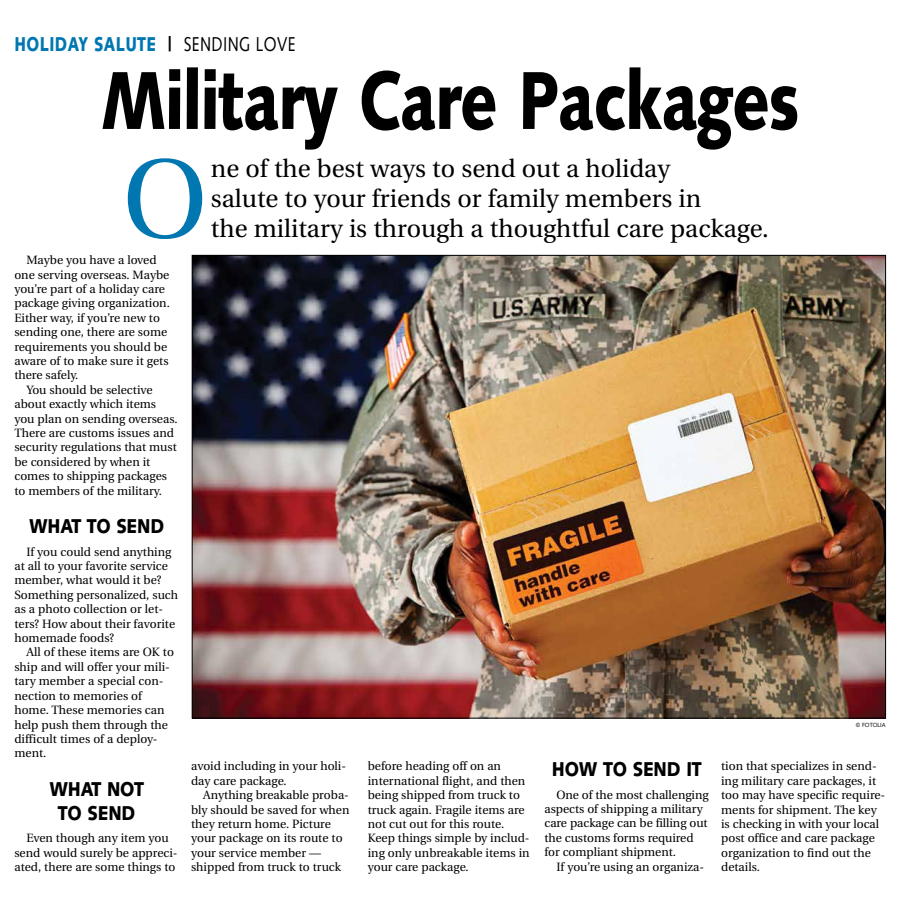
<style>
.page{position:relative;width:900px;height:908px;background:#fff}
.page>*{position:absolute;margin:0;border:0;box-sizing:border-box;transform-origin:0 0}
.t1{font:111.7px "Utopia";color:#0077b1}
.t2{font:900 82px "Syntax";letter-spacing:-.015em;color:#000;scale:.77 1}
.t3{font:25px/30px "Utopia";color:#000}
.t4{font:900 20px/24px "Syntax";letter-spacing:-.015em;color:#000;text-align:center;scale:.86 1}
.t5{font:900 20px "Syntax";letter-spacing:.025em;color:#0077b1;scale:.77 1}
.t6{font:12px/14.4px "Utopia";color:#000}
.t7{font:6px "Syntax";letter-spacing:-.01em;color:#000;scale:.95 1}
.s1{color:#000}
.s2{font-weight:400;color:#000}
</style>
<div class="page">
<img style="left:194px;top:257px;width:690px;height:459px">
<h3 class="t5" style="left:14px;top:32px;width:367px">HOLIDAY SALUTE <span class="s1">|</span> <span class="s2">SENDING LOVE</span></h3>
<h2 class="t2" style="left:101px;top:52px;width:909px">Military Care Packages</h2>
<h1 class="t1" style="left:122px;top:138px;width:87px">O</h1>
<h3 class="t3" style="left:211px;top:154px;width:559px">ne of the best ways to send out a holiday<br>salute to your friends or family members in<br>the military is through a thoughtful care package.</h3>
<p class="t6" style="left:14px;top:253px;width:157px;text-indent:12px">Maybe you have a loved one serving overseas. Maybe you’re part of a holiday care package giving organization.<br>Either way, if you’re new to sending one, there are some requirements you should be aware of to make sure it gets there safely.</p>
<p class="t6" style="left:14px;top:382px;width:165px;text-indent:12px">You should be selective about exactly which items you plan on sending overseas.<br>There are customs issues and security regulations that must be considered by when it comes to shipping packages to members of the military.</p>
<h3 class="t4" style="left:29px;top:514px;width:159px">WHAT TO SEND</h3>
<p class="t6" style="left:14px;top:544px;width:165px;text-indent:12px">If you could send anything at all to your favorite service member, what would it be?<br>Something personalized, such as a photo collection or let&shy;ters? How about their favorite homemade foods?</p>
<p class="t6" style="left:14px;top:645px;width:161px;text-indent:12px">All of these items are OK to ship and will offer your mili&shy;tary member a special con&shy;nection to memories of home. These memories can help push them through the difficult times of a deploy&shy;ment.</p>
<h3 class="t4" style="left:49px;top:776px;width:112px">WHAT NOT<br>TO SEND</h3>
<p class="t6" style="left:14px;top:830px;width:165px;text-align:center">Even though any item you send would surely be appreci&shy;ated, there are some things to</p>
<p class="t7" style="left:856px;top:721px;width:33px">© FOTOLIA</p>
<p class="t6" style="left:191px;top:759px;width:157px">avoid including in your holi&shy;day care package.</p>
<p class="t6" style="left:191px;top:787px;width:160px;text-indent:12px">Anything breakable proba&shy;bly should be saved for when they return home. Picture your package on its route to your service member — shipped from truck to truck</p>
<p class="t6" style="left:368px;top:759px;width:163px">before heading off on an international flight, and then being shipped from truck to truck again. Fragile items are not cut out for this route.<br>Keep things simple by includ&shy;ing only unbreakable items in your care package.</p>
<h3 class="t4" style="left:552px;top:757px;width:176px">HOW TO SEND IT</h3>
<p class="t6" style="left:721px;top:759px;width:166px">tion that specializes in send&shy;ing military care packages, it too may have specific require&shy;ments for shipment. The key is checking in with your local post office and care package organization to find out the details.</p>
<p class="t6" style="left:544px;top:787px;width:166px;text-indent:12px">One of the most challenging aspects of shipping a military care package can be filling out the customs forms required for compliant shipment.</p>
<p class="t6" style="left:556px;top:859px;width:149px">If you’re using an organiza-</p>
</div>
